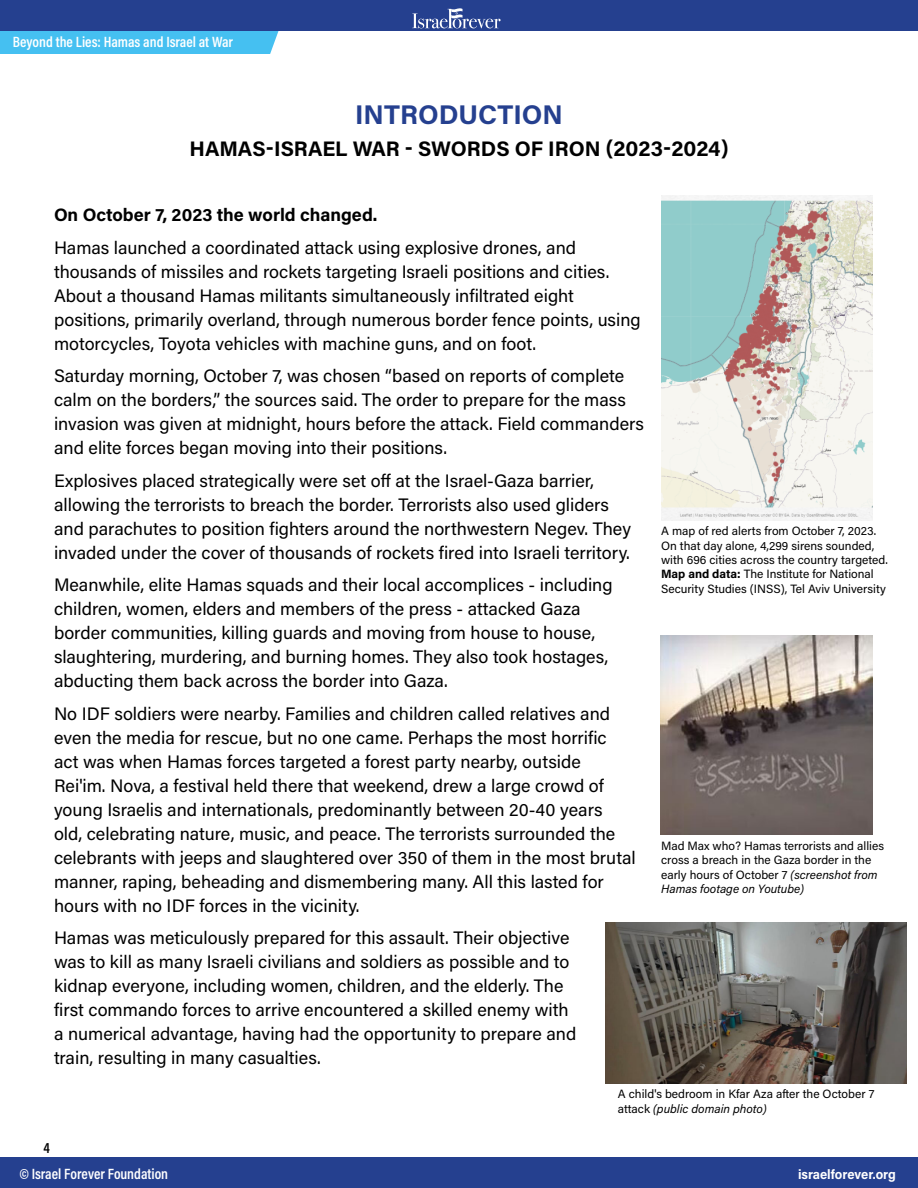
<style>
.page{position:relative;width:918px;height:1188px;background:#fff}
.page>*{position:absolute;margin:0;border:0;box-sizing:border-box;transform-origin:0 0}
.t1{font:700 27px "Acumin Pro";color:#25408f}
.Paragraph_Style_2{font:700 21px "Acumin Pro";color:#000}
.Paragraph_Style_1{font:18px/24px "Acumin Pro";color:#000}
.Paragraph_Style_1-2{font:700 18px "Acumin Pro";color:#000}
.t2{font:600 15px "Acumin Pro Cond";color:#fff}
.t3{font:15px "Acumin Variable Concept";color:#000}
.t4{font:700 13.5px "Acumin Pro Semi Cond";color:#fff}
.Paragraph_Style_1-3{font:12px/14.4px "Acumin Pro";color:#000}
.s1{font-weight:700}
.s2{font-style:italic}
</style>
<div class="page">
<div style="left:0;top:31px;width:279px;height:23px;background:#45c0f1"></div>
<div style="left:0;top:0;width:918px;height:31px;background:#25408f"></div>
<div style="left:0;top:1157px;width:918px;height:31px;background:#25408f"></div>
<svg style="left:412px;top:8px;width:89px;height:20px"></svg>
<img style="left:660px;top:635px;width:213px;height:200px">
<img style="left:661px;top:196px;width:212px;height:324px">
<img style="left:605px;top:923px;width:302px;height:161px">
<p class="t2" style="left:13px;top:32px;width:222px">Beyond the Lies: Hamas and Israel at War</p>
<p class="t1" style="left:355px;top:95px;width:209px">INTRODUCTION</p>
<p class="Paragraph_Style_2" style="left:189px;top:134px;width:541px">HAMAS-ISRAEL WAR - SWORDS OF IRON (2023-2024)</p>
<p class="Paragraph_Style_1-2" style="left:54px;top:202px;width:325px">On October 7, 2023 the world changed.</p>
<p class="Paragraph_Style_1" style="left:54px;top:235px;width:588px">Hamas launched a coordinated attack using explosive drones, and thousands of missiles and rockets targeting Israeli positions and cities.<br>About a thousand Hamas militants simultaneously infiltrated eight positions, primarily overland, through numerous border fence points, using motorcycles, Toyota vehicles with machine guns, and on foot.</p>
<p class="Paragraph_Style_1" style="left:54px;top:363px;width:592px">Saturday morning, October 7, was chosen “based on reports of complete calm on the borders,” the sources said. The order to prepare for the mass invasion was given at midnight, hours before the attack. Field commanders and elite forces began moving into their positions.</p>
<p class="Paragraph_Style_1" style="left:54px;top:468px;width:579px">Explosives placed strategically were set off at the Israel-Gaza barrier, allowing the terrorists to breach the border. Terrorists also used gliders and parachutes to position fighters around the northwestern Negev. They invaded under the cover of thousands of rockets fired into Israeli territory.</p>
<p class="Paragraph_Style_1" style="left:54px;top:572px;width:560px">Meanwhile, elite Hamas squads and their local accomplices - including children, women, elders and members of the press - attacked Gaza border communities, killing guards and moving from house to house, slaughtering, murdering, and burning homes. They also took hostages, abducting them back across the border into Gaza.</p>
<p class="Paragraph_Style_1" style="left:54px;top:701px;width:583px">No IDF soldiers were nearby. Families and children called relatives and even the media for rescue, but no one came. Perhaps the most horrific<br>act was when Hamas forces targeted a forest party nearby, outside Rei'im. Nova, a festival held there that weekend, drew a large crowd of young Israelis and internationals, predominantly between 20-40 years<br>old, celebrating nature, music, and peace. The terrorists surrounded the celebrants with jeeps and slaughtered over 350 of them in the most brutal manner, raping, beheading and dismembering many. All this lasted for hours with no IDF forces in the vicinity.</p>
<p class="Paragraph_Style_1" style="left:54px;top:925px;width:524px">Hamas was meticulously prepared for this assault. Their objective was to kill as many Israeli civilians and soldiers as possible and to kidnap everyone, including women, children, and the elderly. The first commando forces to arrive encountered a skilled enemy with a numerical advantage, having had the opportunity to prepare and train, resulting in many casualties.</p>
<p class="Paragraph_Style_1-3" style="left:661px;top:523px;width:228px">A map of red alerts from October 7, 2023.<br>On that day alone, 4,299 sirens sounded, with 696 cities across the country targeted.<br><span class="s1">Map and data:</span> The Institute for National Security Studies (INSS), Tel Aviv University</p>
<p class="Paragraph_Style_1-3" style="left:661px;top:838px;width:224px">Mad Max who? Hamas terrorists and allies cross a breach in the Gaza border in the early hours of October 7 <span class="s2">(screenshot from Hamas footage on Youtube)</span></p>
<p class="Paragraph_Style_1-3" style="left:618px;top:1086px;width:258px">A child's bedroom in Kfar Aza after the October 7 attack <span class="s2">(public domain photo)</span></p>
<p class="t3" style="left:44px;top:1137px;width:8px">4</p>
<p class="t2" style="left:19px;top:1164px;width:150px">© Israel Forever Foundation</p>
<p class="t4" style="left:798px;top:1164px;width:99px">israelforever.org</p>
</div>
